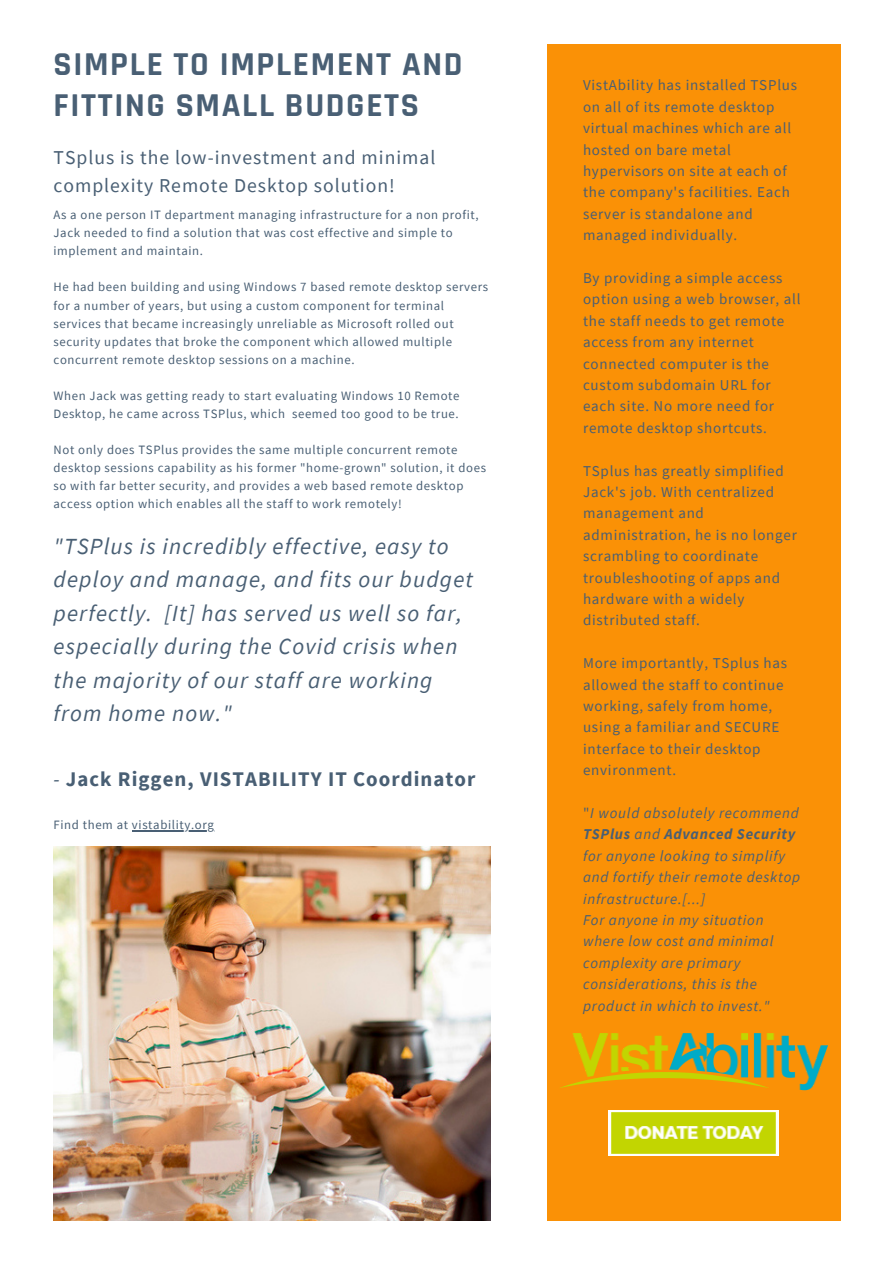
<style>
.page{position:relative;width:894px;height:1264px;background:#fff}
.page>*{position:absolute;margin:0;border:0;box-sizing:border-box;transform-origin:0 0}
.t1{font:700 33.75px/41.7px "Rajdhani";letter-spacing:.05em;color:#495f74}
.t2{font:italic 23.1px/33.5px "Source Sans Pro";letter-spacing:.05em;color:#495f74}
.t3{font:700 20.85px "Source Sans Pro";letter-spacing:.05em;color:#495f74}
.t4{font:19.65px/28.2px "Source Sans Pro";letter-spacing:.05em;color:#495f74}
.t5{font:15px/21.5px "Source Sans Pro";letter-spacing:.05em;color:#495f74}
.t6{font:italic 15px/21.5px "Source Sans Pro";letter-spacing:.05em;color:#495f74}
.t7{font:12.75px/18px "Source Sans Pro";letter-spacing:.05em;color:#495f74}
.s1{font-weight:400;font-style:italic}
.s2{font-style:normal}
.s3{font-weight:700}
</style>
<div class="page">
<div style="left:547px;top:45px;width:292px;height:1175px;background:#fa9106"></div>
<img style="left:54px;top:846px;width:436px;height:374px">
<img style="left:608px;top:1110px;width:170px;height:45px">
<img style="left:560px;top:1033px;width:267px;height:57px">
<hr style="left:132px;top:830px;width:82px;height:1px;background:#495f74">
<p class="t1" style="left:54px;top:44px;width:410px">SIMPLE TO IMPLEMENT AND<br>FITTING SMALL BUDGETS</p>
<p class="t4" style="left:54px;top:143px;width:383px">TSplus is the low-investment and minimal complexity Remote Desktop solution!</p>
<p class="t7" style="left:54px;top:206px;width:426px">As a one person IT department managing infrastructure for a non profit,<br>Jack needed to find a solution that was cost effective and simple to implement and maintain.</p>
<p class="t7" style="left:54px;top:278px;width:436px">He had been building and using Windows 7 based remote desktop servers for a number of years, but using a custom component for terminal services that became increasingly unreliable as Microsoft rolled out security updates that broke the component which allowed multiple concurrent remote desktop sessions on a machine.</p>
<p class="t7" style="left:54px;top:386px;width:407px">When Jack was getting ready to start evaluating Windows 10 Remote<br>Desktop, he came across TSPlus, which seemed too good to be true.</p>
<p class="t7" style="left:54px;top:440px;width:434px">Not only does TSPlus provides the same multiple concurrent remote desktop sessions capability as his former "home-grown" solution, it does so with far better security, and provides a web based remote desktop access option which enables all the staff to work remotely!</p>
<p class="t2" style="left:54px;top:529px;width:421px">"TSPlus is incredibly effective, easy to deploy and manage, and fits our budget perfectly. [It] has served us well so far, especially during the Covid crisis when the majority of our staff are working from home now."</p>
<p class="t3" style="left:54px;top:765px;width:423px"><span class="s1">-</span> Jack Riggen, VISTABILITY IT Coordinator</p>
<p class="t7" style="left:54px;top:815px;width:162px">Find them at vistability.org</p>
<p class="t5" style="left:583px;top:74px;width:215px">VistAbility has installed TSPlus on all of its remote desktop virtual machines which are all hosted on bare metal hypervisors on site at each of the company's facilities. Each server is standalone and managed individually.</p>
<p class="t5" style="left:583px;top:267px;width:219px">By providing a simple access option using a web browser, all the staff needs to get remote access from any internet connected computer is the custom subdomain URL for each site. No more need for remote desktop shortcuts.</p>
<p class="t5" style="left:583px;top:459px;width:215px">TSplus has greatly simplified<br>Jack's job. With centralized management and administration, he is no longer scrambling to coordinate troubleshooting of apps and hardware with a widely distributed staff.</p>
<p class="t5" style="left:583px;top:652px;width:205px">More importantly, TSplus has allowed the staff to continue working, safely from home, using a familiar and SECURE interface to their desktop environment.</p>
<p class="t6" style="left:583px;top:802px;width:219px"><span class="s2">"</span>I would absolutely recommend<br><span class="s3">TSPlus</span> and <span class="s3">Advanced Security </span>for anyone looking to simplify and fortify their remote desktop infrastructure.[...]</p>
<p class="t6" style="left:583px;top:909px;width:192px">For anyone in my situation where low cost and minimal complexity are primary considerations, this is the product in which to invest."</p>
</div>
